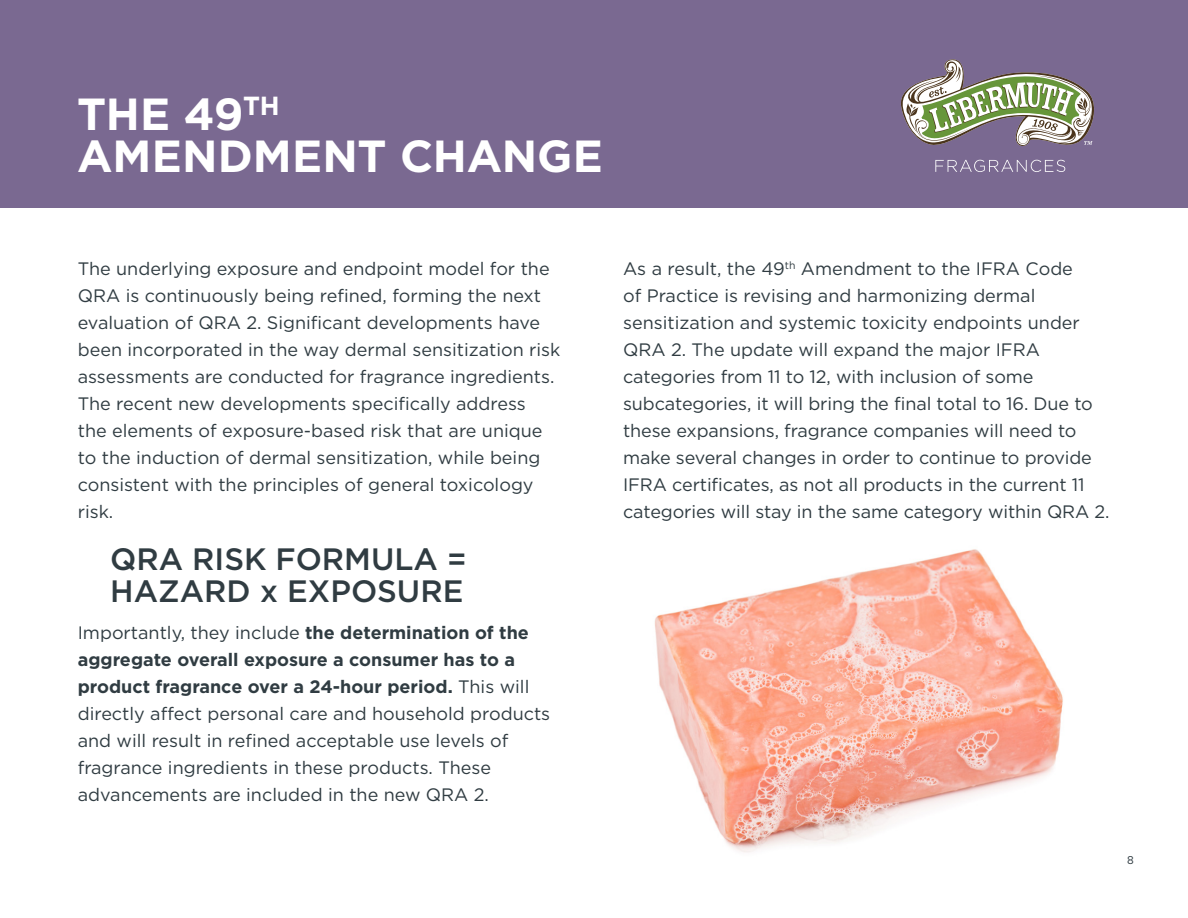
<style>
.page{position:relative;width:1188px;height:918px;background:#fff}
.page>*{position:absolute;margin:0;border:0;box-sizing:border-box;transform-origin:0 0}
.t1{font:700 45px/41.8px "Gotham";color:#fff}
.t2{font:500 30.9px/31.5px "Gotham";color:#303c42}
.t3{font:18px/27px "Gotham";color:#303c42}
.t4{font:500 12px "Archer";color:#303c42}
.s1{font-weight:700}
</style>
<div class="page">
<img style="left:654px;top:549px;width:409px;height:304px">
<div style="left:0;top:0;width:1188px;height:207px;background:#7a6991"></div>
<svg style="left:901px;top:59px;width:193px;height:87px"></svg>
<svg style="left:935px;top:160px;width:130px;height:12px"></svg>
<h1 class="t1" style="left:77px;top:93px;width:527px">THE 49<sup>TH<br></sup>AMENDMENT CHANGE</h1>
<p class="t3" style="left:78px;top:254px;width:484px">The underlying exposure and endpoint model for the QRA is continuously being refined, forming the next evaluation of QRA 2. Significant developments have been incorporated in the way dermal sensitization risk assessments are conducted for fragrance ingredients.<br>The recent new developments specifically address<br>the elements of exposure-based risk that are unique to the induction of dermal sensitization, while being consistent with the principles of general toxicology risk.</p>
<h2 class="t2" style="left:110px;top:543px;width:358px">QRA RISK FORMULA =<br>HAZARD x EXPOSURE</h2>
<p class="t3" style="left:78px;top:619px;width:474px">Importantly, they include <span class="s1">the determination of the aggregate overall exposure a consumer has to a product fragrance over a 24-hour period.</span> This will directly affect personal care and household products and will result in refined acceptable use levels of fragrance ingredients in these products. These advancements are included in the new QRA 2.</p>
<p class="t3" style="left:623px;top:254px;width:488px">As a result, the 49<sup>th</sup> Amendment to the IFRA Code<br>of Practice is revising and harmonizing dermal sensitization and systemic toxicity endpoints under QRA 2. The update will expand the major IFRA categories from 11 to 12, with inclusion of some subcategories, it will bring the final total to 16. Due to these expansions, fragrance companies will need to make several changes in order to continue to provide IFRA certificates, as not all products in the current 11 categories will stay in the same category within QRA 2.</p>
<p class="t4" style="left:1127px;top:851px;width:8px">8</p>
</div>
